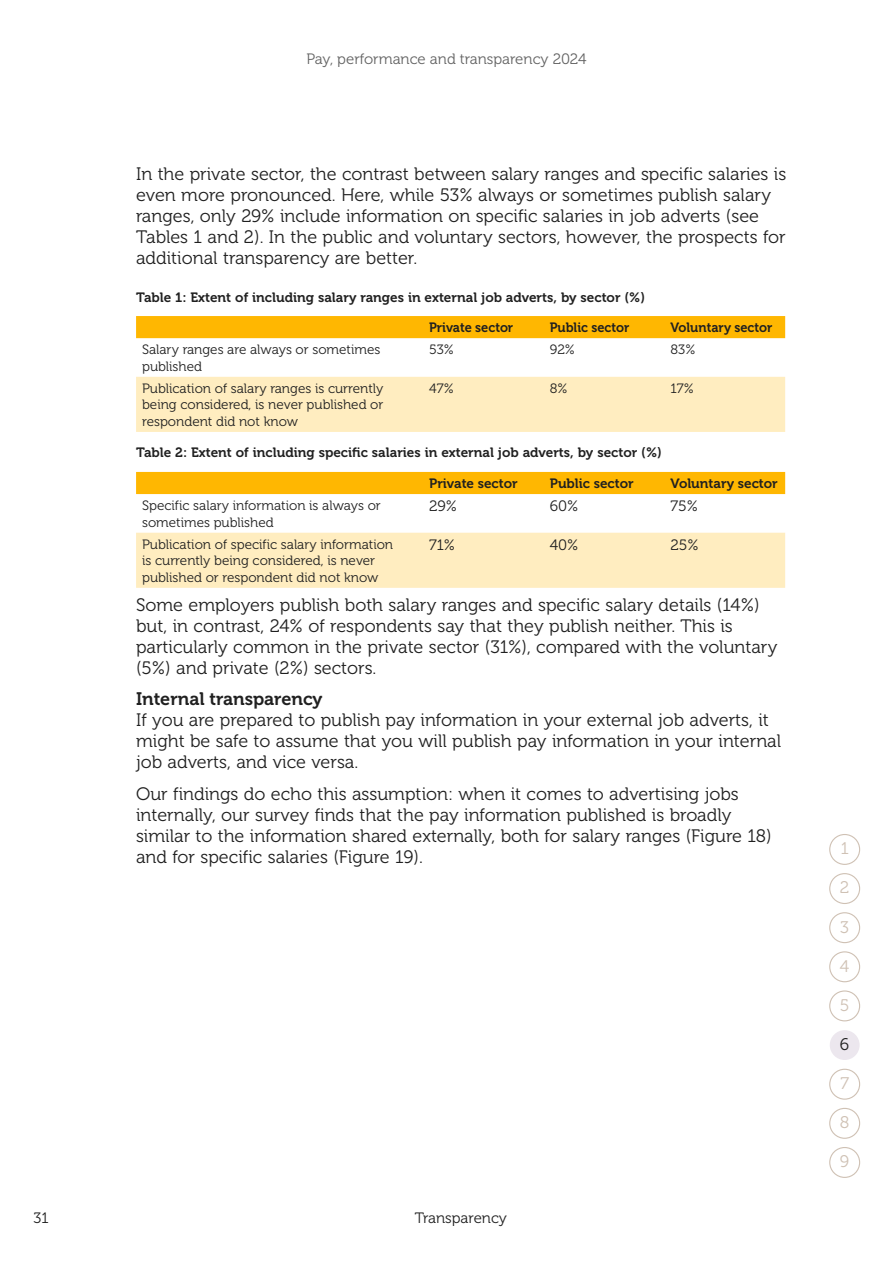
<style>
.page{position:relative;width:893px;height:1263px;background:#fff}
.page>*{position:absolute;margin:0;border:0;box-sizing:border-box;transform-origin:0 0}
.B_body{font:18px/21px "Museo 300";color:#202020}
.B_body__last_para{font:18px/21px "Museo 300";color:#202020}
.Subhead_2{font:18px "Museo 700";color:#202020}
.t1{font:16.8px "Museo 300";color:#cfc1b4}
.t2{font:16.8px "Museo 300";color:#202020}
.t3{font:15px "Museo 300";color:#636363}
.Table_text{font:15px "Museo 300";color:#202020}
.Table_text-2{font:13.5px/16.5px "Museo 300";color:#202020}
.Table_Figure_title{font:13.5px "Museo 700";color:#202020}
.Table_data_head{font:13.5px "Museo 700";color:#202020;scale:.95 1}
.Table_text-3{font:13.5px "Museo 700";color:#202020}
</style>
<div class="page">
<div style="left:829px;top:834px;width:31px;height:31px;border:1px solid #cfc1b4;border-radius:50%"></div>
<div style="left:829px;top:873px;width:31px;height:31px;border:1px solid #cfc1b4;border-radius:50%"></div>
<div style="left:829px;top:912px;width:31px;height:31px;border:1px solid #cfc1b4;border-radius:50%"></div>
<div style="left:829px;top:951px;width:31px;height:31px;border:1px solid #cfc1b4;border-radius:50%"></div>
<div style="left:829px;top:990px;width:31px;height:31px;border:1px solid #cfc1b4;border-radius:50%"></div>
<div style="left:829px;top:1069px;width:31px;height:31px;border:1px solid #cfc1b4;border-radius:50%"></div>
<div style="left:829px;top:1108px;width:31px;height:31px;border:1px solid #cfc1b4;border-radius:50%"></div>
<div style="left:829px;top:1147px;width:31px;height:31px;border:1px solid #cfc1b4;border-radius:50%"></div>
<div style="left:136px;top:316px;width:649px;height:22px;background:#ffb701"></div>
<div style="left:136px;top:377px;width:649px;height:55px;background:#ffedc0"></div>
<div style="left:136px;top:472px;width:649px;height:22px;background:#ffb701"></div>
<div style="left:136px;top:533px;width:649px;height:55px;background:#ffedc0"></div>
<div style="left:830px;top:1030px;width:30px;height:30px;background:#ece7ee;border-radius:50%"></div>
<p class="Table_text" style="left:34px;top:1210px;width:17px">31</p>
<p class="t3" style="left:306px;top:51px;width:282px">Pay, performance and transparency 2024</p>
<p class="B_body__last_para" style="left:136px;top:164px;width:652px">In the private sector, the contrast between salary ranges and specific salaries is even more pronounced. Here, while 53% always or sometimes publish salary ranges, only 29% include information on specific salaries in job adverts (see Tables 1 and 2). In the public and voluntary sectors, however, the prospects for additional transparency are better.</p>
<p class="Table_Figure_title" style="left:136px;top:289px;width:511px">Table 1: Extent of including salary ranges in external job adverts, by sector (%)</p>
<p class="Table_data_head" style="left:429px;top:320px;width:90px">Private sector</p>
<p class="Table_data_head" style="left:550px;top:320px;width:85px">Public sector</p>
<p class="Table_data_head" style="left:670px;top:320px;width:109px">Voluntary sector</p>
<p class="Table_text-2" style="left:142px;top:342px;width:240px">Salary ranges are always or sometimes published</p>
<p class="Table_text-2" style="left:429px;top:342px;width:26px">53%</p>
<p class="Table_text-2" style="left:550px;top:342px;width:27px">92%</p>
<p class="Table_text-2" style="left:670px;top:342px;width:26px">83%</p>
<p class="Table_text-2" style="left:142px;top:380px;width:243px;text-align:justify">Publication of salary ranges is currently being considered, is never published or respondent did not know</p>
<p class="Table_text-2" style="left:429px;top:380px;width:26px">47%</p>
<p class="Table_text-2" style="left:550px;top:380px;width:19px">8%</p>
<p class="Table_text-2" style="left:670px;top:380px;width:25px">17%</p>
<p class="Table_Figure_title" style="left:136px;top:445px;width:527px">Table 2: Extent of including specific salaries in external job adverts, by sector (%)</p>
<p class="Table_text-3" style="left:429px;top:476px;width:90px">Private sector</p>
<p class="Table_text-3" style="left:550px;top:476px;width:85px">Public sector</p>
<p class="Table_text-3" style="left:670px;top:476px;width:109px">Voluntary sector</p>
<p class="Table_text-2" style="left:142px;top:498px;width:240px">Specific salary information is always or sometimes published</p>
<p class="Table_text" style="left:429px;top:498px;width:29px">29%</p>
<p class="Table_text" style="left:550px;top:498px;width:30px">60%</p>
<p class="Table_text" style="left:670px;top:498px;width:29px">75%</p>
<p class="Table_text-2" style="left:142px;top:536px;width:253px">Publication of specific salary information is currently being considered, is never published or respondent did not know</p>
<p class="Table_text" style="left:429px;top:537px;width:27px">71%</p>
<p class="Table_text" style="left:550px;top:537px;width:30px">40%</p>
<p class="Table_text" style="left:670px;top:537px;width:30px">25%</p>
<p class="B_body" style="left:136px;top:594px;width:643px">Some employers publish both salary ranges and specific salary details (14%) but, in contrast, 24% of respondents say that they publish neither. This is particularly common in the private sector (31%), compared with the voluntary (5%) and private (2%) sectors.</p>
<h2 class="Subhead_2" style="left:136px;top:689px;width:188px">Internal transparency</h2>
<p class="B_body" style="left:136px;top:710px;width:647px">If you are prepared to publish pay information in your external job adverts, it might be safe to assume that you will publish pay information in your internal job adverts, and vice versa.</p>
<p class="B_body" style="left:136px;top:783px;width:637px">Our findings do echo this assumption: when it comes to advertising jobs internally, our survey finds that the pay information published is broadly similar to the information shared externally, both for salary ranges (Figure 18) and for specific salaries (Figure 19).</p>
<p class="Table_text" style="left:415px;top:1210px;width:94px">Transparency</p>
<p class="t1" style="left:841px;top:839px;width:9px">1</p>
<p class="t1" style="left:840px;top:879px;width:11px">2</p>
<p class="t1" style="left:840px;top:918px;width:10px">3</p>
<p class="t1" style="left:840px;top:957px;width:11px">4</p>
<p class="t1" style="left:840px;top:996px;width:11px">5</p>
<p class="t2" style="left:840px;top:1035px;width:11px">6</p>
<p class="t1" style="left:840px;top:1074px;width:10px">7</p>
<p class="t1" style="left:840px;top:1113px;width:11px">8</p>
<p class="t1" style="left:840px;top:1152px;width:11px">9</p>
</div>
